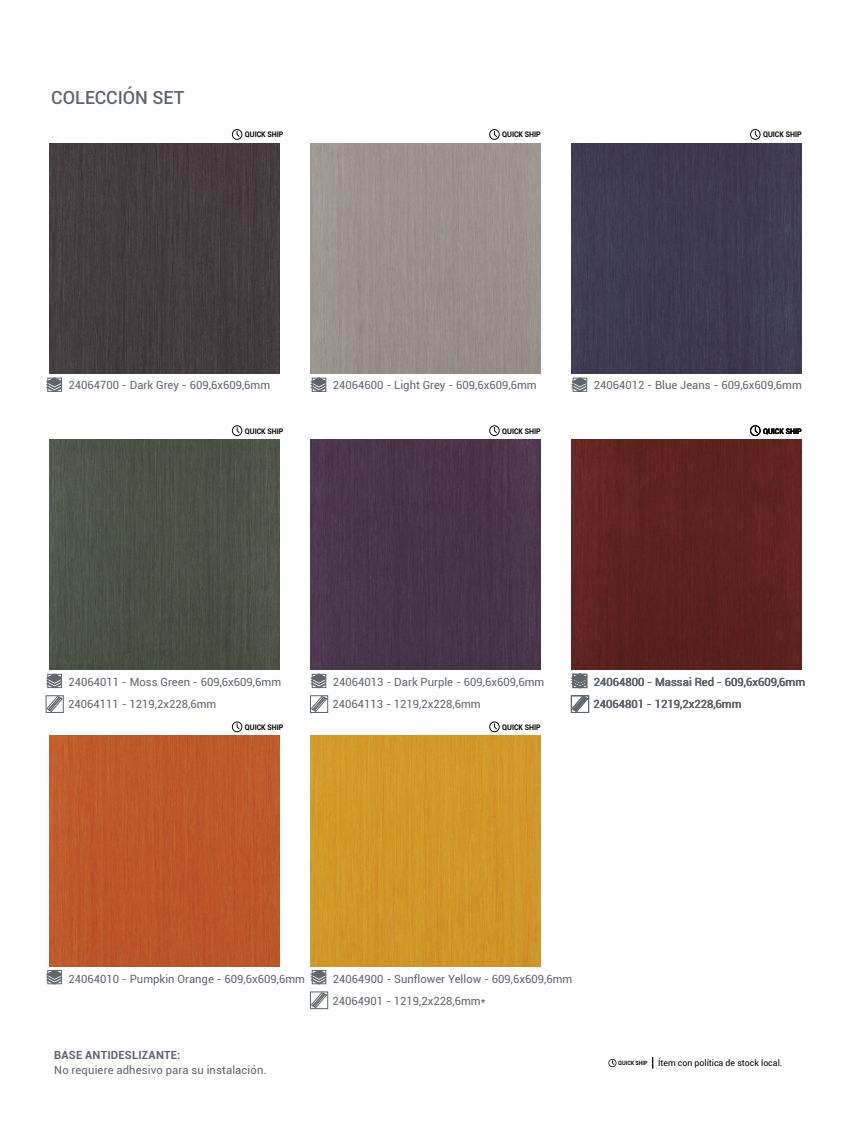
<style>
.page{position:relative;width:851px;height:1134px;background:#fff}
.page>*{position:absolute;margin:0;border:0;box-sizing:border-box;transform-origin:0 0}
.t1{font:500 18.12px "Roboto";color:#61646a}
.t2{font:11.25px "Roboto";color:#61646a}
.t3{font:700 11.25px "Roboto";letter-spacing:.015em;color:#61646a}
.t4{font:8.75px "Roboto";color:#000}
.t5{font:700 7.75px "Roboto";color:#000;scale:.91 1}
.s1{font-weight:700;font-size:5.88px}
</style>
<div class="page">
<svg style="left:608px;top:1059px;width:8px;height:8px"></svg>
<svg style="left:652px;top:1057px;width:1px;height:12px"></svg>
<svg style="left:232px;top:129px;width:10px;height:11px"></svg>
<svg style="left:46px;top:377px;width:15px;height:15px"></svg>
<div style="left:49px;top:143px;width:231px;height:231px;background:#433d3f"></div>
<svg style="left:232px;top:425px;width:10px;height:11px"></svg>
<svg style="left:46px;top:673px;width:15px;height:15px"></svg>
<img style="left:49px;top:440px;width:231px;height:230px">
<svg style="left:232px;top:721px;width:10px;height:11px"></svg>
<svg style="left:46px;top:970px;width:15px;height:14px"></svg>
<div style="left:49px;top:736px;width:231px;height:230px;background:#bd582a"></div>
<svg style="left:489px;top:129px;width:10px;height:11px"></svg>
<svg style="left:310px;top:377px;width:16px;height:15px"></svg>
<div style="left:310px;top:143px;width:230px;height:231px;background:#9a938d"></div>
<svg style="left:750px;top:129px;width:10px;height:11px"></svg>
<svg style="left:571px;top:377px;width:15px;height:15px"></svg>
<div style="left:571px;top:143px;width:230px;height:231px;background:#3e3b51"></div>
<svg style="left:489px;top:425px;width:10px;height:11px"></svg>
<svg style="left:310px;top:673px;width:16px;height:15px"></svg>
<div style="left:310px;top:440px;width:230px;height:230px;background:#493549"></div>
<img style="left:571px;top:440px;width:230px;height:230px">
<svg style="left:489px;top:721px;width:10px;height:11px"></svg>
<svg style="left:310px;top:970px;width:16px;height:14px"></svg>
<div style="left:310px;top:736px;width:230px;height:230px;background:#d09729"></div>
<div style="left:46px;top:695px;width:18px;height:18px;border:1px solid #61646a"></div>
<svg style="left:47px;top:696px;width:16px;height:16px"></svg>
<div style="left:310px;top:695px;width:18px;height:18px;border:1px solid #61646a"></div>
<svg style="left:311px;top:696px;width:16px;height:16px"></svg>
<div style="left:310px;top:992px;width:18px;height:17px;border:1px solid #61646a"></div>
<svg style="left:311px;top:992px;width:16px;height:16px"></svg>
<svg style="left:750px;top:425px;width:10px;height:11px"></svg>
<svg style="left:571px;top:673px;width:15px;height:15px"></svg>
<div style="left:571px;top:695px;width:17px;height:18px;border:1px solid #61646a"></div>
<svg style="left:572px;top:696px;width:16px;height:16px"></svg>
<h1 class="t1" style="left:51px;top:85px;width:135px">COLECCIÓN SET</h1>
<p class="t5" style="left:245px;top:129px;width:44px">QUICK SHIP</p>
<p class="t5" style="left:502px;top:129px;width:44px">QUICK SHIP</p>
<p class="t5" style="left:763px;top:129px;width:44px">QUICK SHIP</p>
<p class="t2" style="left:68px;top:377px;width:203px">24064700 - Dark Grey - 609,6x609,6mm</p>
<p class="t5" style="left:245px;top:425px;width:44px">QUICK SHIP</p>
<p class="t2" style="left:333px;top:377px;width:205px">24064600 - Light Grey - 609,6x609,6mm</p>
<p class="t5" style="left:502px;top:425px;width:44px">QUICK SHIP</p>
<p class="t2" style="left:593px;top:377px;width:210px">24064012 - Blue Jeans - 609,6x609,6mm</p>
<p class="t5" style="left:763px;top:425px;width:44px">QUICK SHIP</p>
<p class="t2" style="left:333px;top:674px;width:213px">24064013 - Dark Purple - 609,6x609,6mm</p>
<p class="t5" style="left:502px;top:721px;width:44px">QUICK SHIP</p>
<p class="t2" style="left:68px;top:674px;width:214px">24064011 - Moss Green - 609,6x609,6mm</p>
<p class="t5" style="left:245px;top:721px;width:44px">QUICK SHIP</p>
<p class="t2" style="left:68px;top:696px;width:150px">24064111 - 1219,2x228,6mm</p>
<p class="t2" style="left:332px;top:696px;width:150px">24064113 - 1219,2x228,6mm</p>
<p class="t2" style="left:593px;top:674px;width:213px">24064800 - Massai Red - 609,6x609,6mm</p>
<p class="t2" style="left:593px;top:696px;width:150px">24064801 - 1219,2x228,6mm</p>
<p class="t2" style="left:68px;top:971px;width:238px">24064010 - Pumpkin Orange - 609,6x609,6mm</p>
<p class="t3" style="left:54px;top:1047px;width:128px">BASE ANTIDESLIZANTE:</p>
<p class="t2" style="left:54px;top:1062px;width:214px">No requiere adhesivo para su instalación.</p>
<p class="t2" style="left:333px;top:971px;width:241px">24064900 - Sunflower Yellow - 609,6x609,6mm</p>
<p class="t2" style="left:332px;top:993px;width:154px">24064901 - 1219,2x228,6mm*</p>
<p class="t4" style="left:618px;top:1057px;width:165px"><span class="s1">QUICK SHIP</span> Ítem con política de stock local.</p>
</div>
